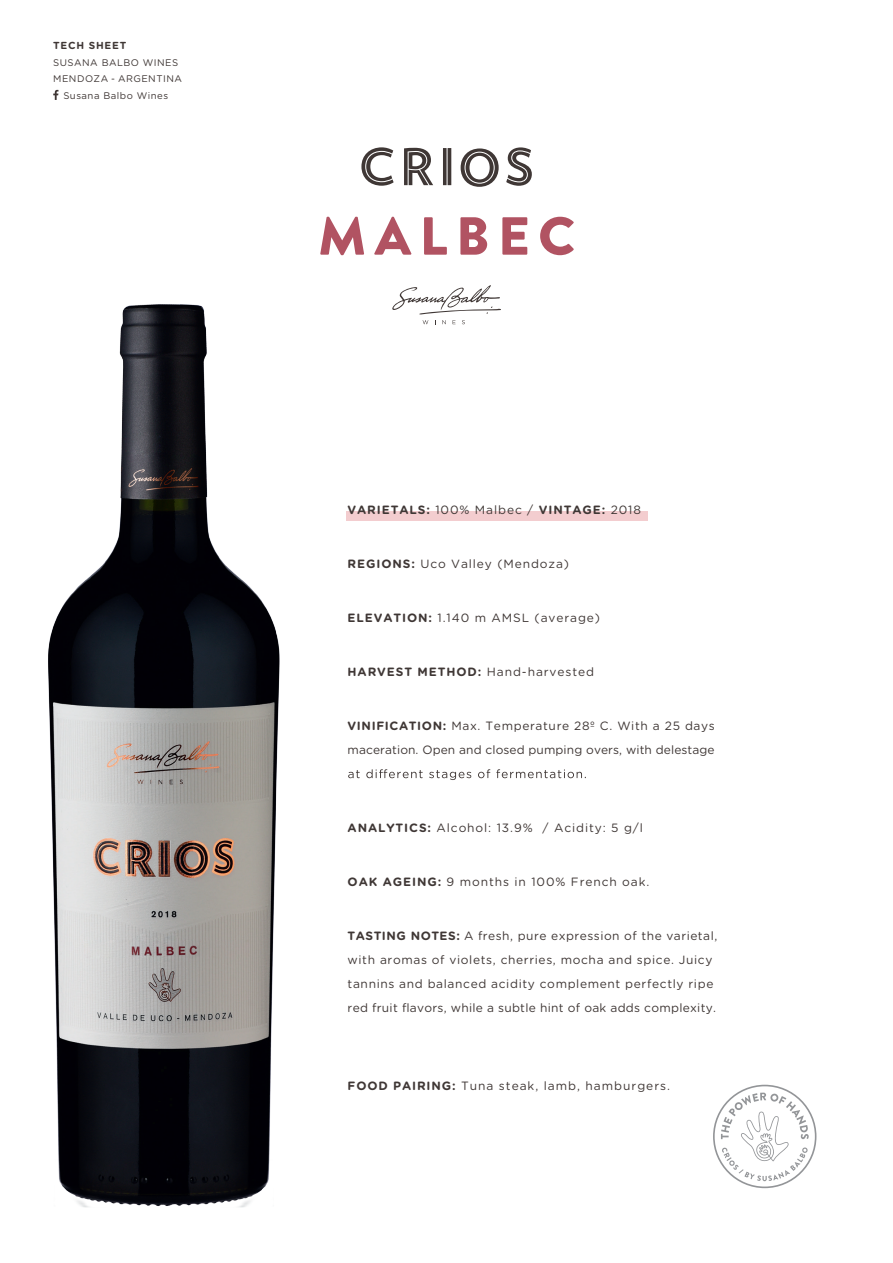
<style>
.page{position:relative;width:893px;height:1263px;background:#fff}
.page>*{position:absolute;margin:0;border:0;box-sizing:border-box;transform-origin:0 0}
.t1{font:900 53.4px "Brandon Grotesque";letter-spacing:.15em;color:#b15362}
.t2{font:12px/24px "Gotham Rounded";letter-spacing:.05em;color:#3f3735}
.t3{font:12px "Gotham Rounded";letter-spacing:.075em;color:#3f3735}
.t4{font:12px/24px "Gotham Rounded";letter-spacing:.005em;color:#3f3735}
.t5{font:700 12px "Gotham Rounded";letter-spacing:.075em;color:#3f3735}
.t6{font:12px "Gotham Rounded";letter-spacing:.08em;color:#3f3735}
.t7{font:700 10.2px "Gotham Rounded";letter-spacing:.075em;color:#3f3735}
.t8{font:9.6px/16.5px "Gotham Rounded";letter-spacing:.05em;color:#3f3735;text-align:center}
.s1{font-weight:400}
.s2{font-weight:700}
</style>
<div class="page">
<div style="left:346px;top:511px;width:301px;height:9px;background:#f3cdcf"></div>
<svg style="left:361px;top:147px;width:171px;height:40px"></svg>
<svg style="left:392px;top:285px;width:109px;height:39px"></svg>
<svg style="left:348px;top:769px;width:238px;height:11px"></svg>
<img style="left:48px;top:304px;width:232px;height:904px">
<svg style="left:53px;top:90px;width:5px;height:10px"></svg>
<svg style="left:713px;top:1085px;width:103px;height:103px"></svg>
<p class="t7" style="left:53px;top:38px;width:75px">TECH SHEET</p>
<p class="t8" style="left:53px;top:54px;width:130px">SUSANA BALBO WINES<br>MENDOZA - ARGENTINA<br>Susana Balbo Wines</p>
<h1 class="t1" style="left:318px;top:198px;width:259px">MALBEC</h1>
<p class="t5" style="left:348px;top:501px;width:295px">VARIETALS: <span class="s1">100% Malbec /</span> VINTAGE: <span class="s1">2018</span></p>
<p class="t3" style="left:348px;top:556px;width:223px"><span class="s2">REGIONS:</span> Uco Valley (Mendoza)</p>
<p class="t3" style="left:348px;top:610px;width:254px"><span class="s2">ELEVATION:</span> 1.140 m AMSL (average)</p>
<p class="t5" style="left:348px;top:663px;width:248px">HARVEST METHOD: <span class="s1">Hand-harvested</span></p>
<p class="t4" style="left:348px;top:713px;width:369px"><span class="s2">VINIFICATION:</span> Max. Temperature 28º C. With a 25 days maceration. Open and closed pumping overs, with delestage</p>
<p class="t3" style="left:348px;top:820px;width:297px"><span class="s2">ANALYTICS:</span> Alcohol: 13.9% / Acidity: 5 g/l</p>
<p class="t3" style="left:348px;top:874px;width:303px"><span class="s2">OAK AGEING:</span> 9 months in 100% French oak.</p>
<p class="t2" style="left:348px;top:923px;width:371px"><span class="s2">TASTING NOTES:</span> A fresh, pure expression of the varietal, with aromas of violets, cherries, mocha and spice. Juicy tannins and balanced acidity complement perfectly ripe red fruit flavors, while a subtle hint of oak adds complexity.</p>
<p class="t6" style="left:348px;top:1078px;width:324px"><span class="s2">FOOD PAIRING:</span> Tuna steak, lamb, hamburgers.</p>
</div>
